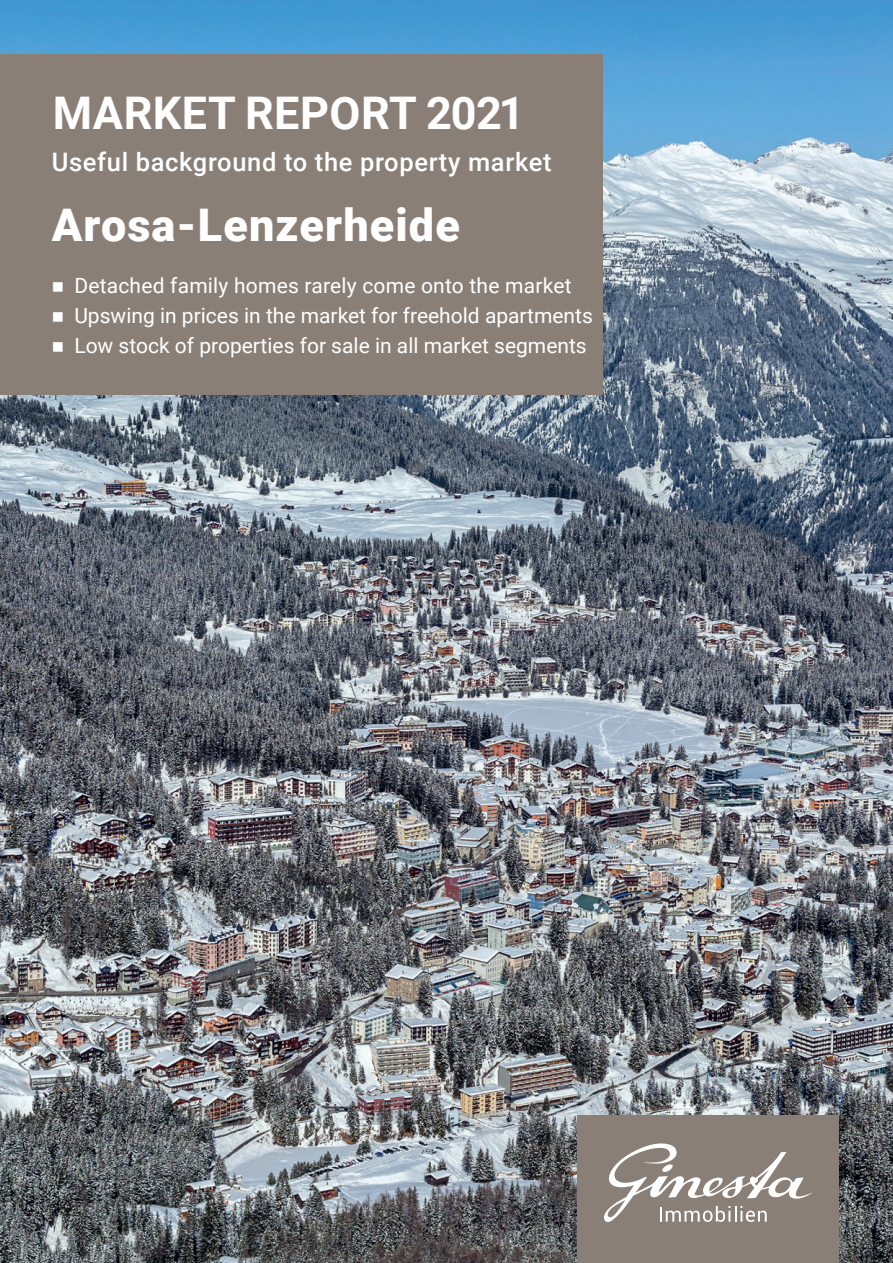
<style>
.page{position:relative;width:893px;height:1263px;background:#fff}
.page>*{position:absolute;margin:0;border:0;box-sizing:border-box;transform-origin:0 0}
.t1{font:900 45px "Roboto";letter-spacing:.025em;color:#fff}
.t2{font:700 45px "Roboto";letter-spacing:.01em;color:#fff}
.t3{font:500 25.5px "Roboto";letter-spacing:.025em;color:#fff}
.t4{font:21px "Roboto";color:#fff}
</style>
<div class="page">
<img style="left:0;top:0;width:893px;height:1263px">
<div style="left:0;top:54px;width:603px;height:340px;background:#8a7f76"></div>
<div style="left:577px;top:1115px;width:262px;height:148px;background:#8a7f76"></div>
<svg style="left:604px;top:1143px;width:208px;height:79px"></svg>
<h1 class="t2" style="left:53px;top:81px;width:473px">MARKET REPORT 2021</h1>
<p class="t3" style="left:52px;top:144px;width:501px">Useful background to the property market</p>
<h1 class="t1" style="left:52px;top:193px;width:409px">Arosa-Lenzerheide</h1>
<p class="t4" style="left:52px;top:271px;width:521px">■ Detached family homes rarely come onto the market</p>
<p class="t4" style="left:52px;top:301px;width:543px">■ Upswing in prices in the market for freehold apartments</p>
<p class="t4" style="left:52px;top:331px;width:536px">■ Low stock of properties for sale in all market segments</p>
</div>
